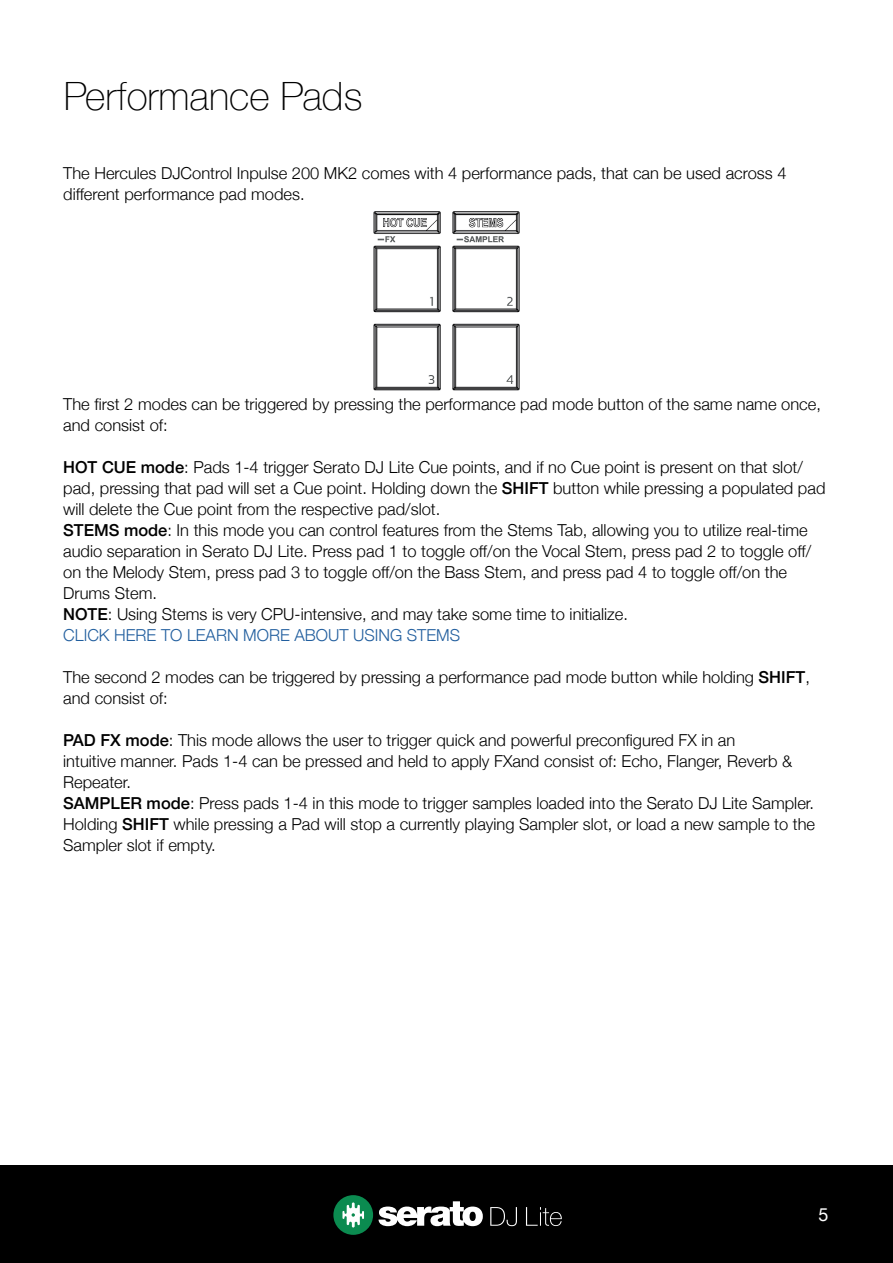
<style>
.page{position:relative;width:893px;height:1263px;background:#fff}
.page>*{position:absolute;margin:0;border:0;box-sizing:border-box;transform-origin:0 0}
.t1{font:100 39px "Helvetica Neue";color:#000}
.t2{font:18px "Helvetica Neue";color:#fff}
.t3{font:300 16.5px/21px "Helvetica Neue";color:#000}
.s1{font-weight:500}
.s2{color:#215e9e}
</style>
<div class="page">
<div style="left:0;top:1165px;width:893px;height:98px;background:#000"></div>
<svg style="left:379px;top:1201px;width:104px;height:25px"></svg>
<svg style="left:490px;top:1207px;width:27px;height:19px"></svg>
<svg style="left:526px;top:1207px;width:36px;height:19px"></svg>
<svg style="left:333px;top:1195px;width:40px;height:40px"></svg>
<img style="left:373px;top:211px;width:147px;height:180px">
<h1 class="t1" style="left:64px;top:66px;width:300px">Performance Pads</h1>
<p class="t3" style="left:63px;top:161px;width:725px">The Hercules DJControl Inpulse 200 MK2 comes with 4 performance pads, that can be used across 4 different performance pad modes.</p>
<p class="t3" style="left:63px;top:392px;width:759px">The first 2 modes can be triggered by pressing the performance pad mode button of the same name once, and consist of:</p>
<p class="t3" style="left:63px;top:455px;width:764px"><span class="s1">HOT CUE mode</span>: Pads 1-4 trigger Serato DJ Lite Cue points, and if no Cue point is present on that slot/ pad, pressing that pad will set a Cue point. Holding down the <span class="s1">SHIFT</span> button while pressing a populated pad will delete the Cue point from the respective pad/slot.<br><span class="s1">STEMS mode</span>: In this mode you can control features from the Stems Tab, allowing you to utilize real-time audio separation in Serato DJ Lite. Press pad 1 to toggle off/on the Vocal Stem, press pad 2 to toggle off/ on the Melody Stem, press pad 3 to toggle off/on the Bass Stem, and press pad 4 to toggle off/on the Drums Stem.<br><span class="s1">NOTE</span>: Using Stems is very CPU-intensive, and may take some time to initialize.<br><span class="s2">CLICK HERE TO LEARN MORE ABOUT USING STEMS</span></p>
<p class="t3" style="left:63px;top:665px;width:748px">The second 2 modes can be triggered by pressing a performance pad mode button while holding <span class="s1">SHIFT</span>, and consist of:</p>
<p class="t3" style="left:63px;top:728px;width:753px"><span class="s1">PAD FX mode</span>: This mode allows the user to trigger quick and powerful preconfigured FX in an<br>intuitive manner. Pads 1-4 can be pressed and held to apply FXand consist of: Echo, Flanger, Reverb &amp; Repeater.<br><span class="s1">SAMPLER mode</span>: Press pads 1-4 in this mode to trigger samples loaded into the Serato DJ Lite Sampler.<br>Holding <span class="s1">SHIFT</span> while pressing a Pad will stop a currently playing Sampler slot, or load a new sample to the Sampler slot if empty.</p>
<p class="t2" style="left:818px;top:1202px;width:12px">5</p>
</div>
